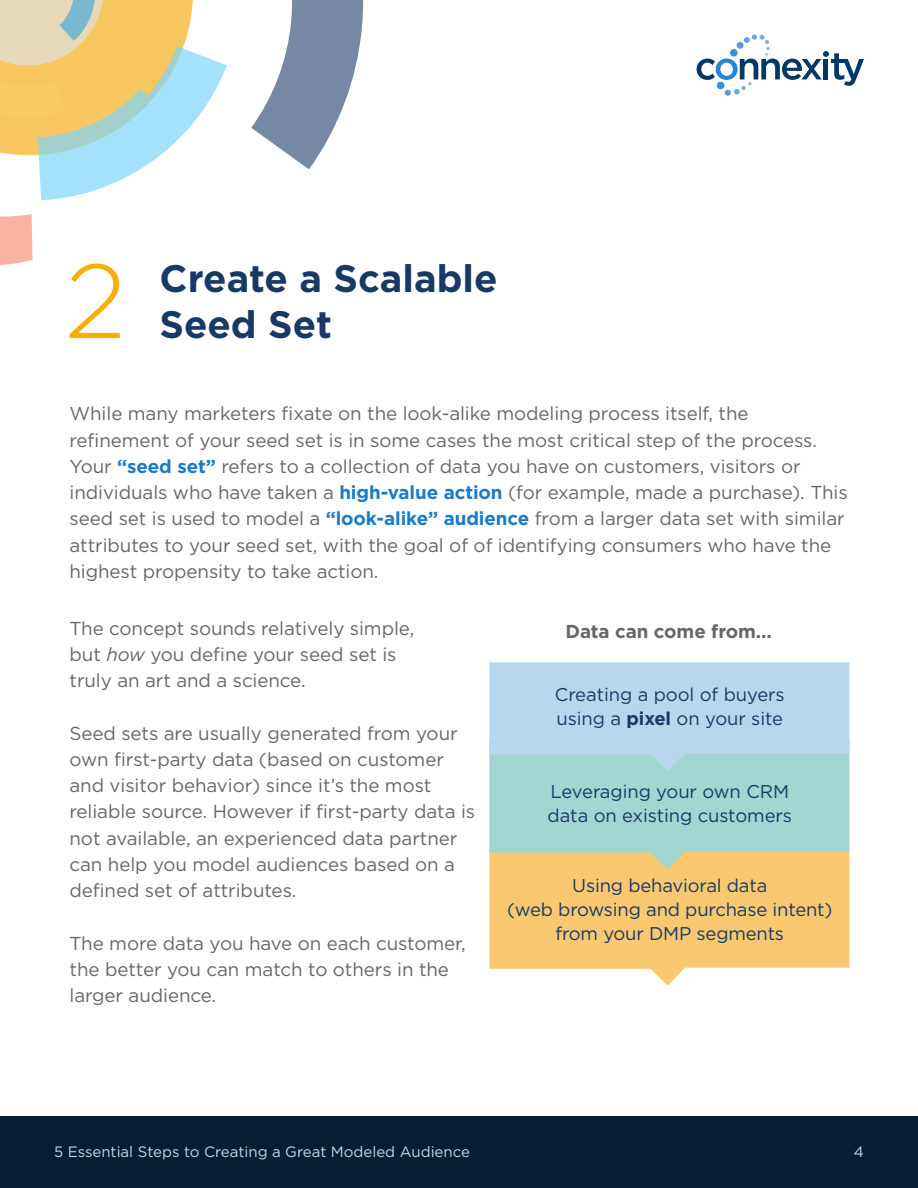
<style>
.page{position:relative;width:918px;height:1188px;background:#fff}
.page>*{position:absolute;margin:0;border:0;box-sizing:border-box;transform-origin:0 0}
.t1{font:300 105px "Gotham Pro";color:#faae00}
.t2{font:700 38.25px "Gotham Pro";color:#193965}
.t3{font:18.75px/26.2px "Gotham Pro";letter-spacing:-.005em;color:#666767}
.t4{font:700 18.75px "Gotham Pro";letter-spacing:-.005em;color:#666767}
.t5{font:18.45px/24px "Gotham Pro";letter-spacing:-.01em;color:#193965}
.t6{font:15px "Gotham Pro";color:#bed9ea}
.s1{font-weight:700;color:#1a7bc8}
.s2{font-style:italic}
.s3{font-weight:700}
</style>
<div class="page">
<div style="left:0;top:1117px;width:918px;height:71px;background:#071d33"></div>
<svg style="left:697px;top:35px;width:167px;height:61px"></svg>
<svg style="left:251px;top:0;width:113px;height:169px"></svg>
<svg style="left:0;top:0;width:227px;height:266px"></svg>
<svg style="left:489px;top:869px;width:360px;height:117px;background:#fad086"></svg>
<svg style="left:489px;top:771px;width:360px;height:98px;background:#b1d4c2"></svg>
<svg style="left:489px;top:662px;width:360px;height:109px;background:#b5d7e9"></svg>
<h1 class="t1" style="left:65px;top:244px;width:63px">2</h1>
<h2 class="t2" style="left:160px;top:257px;width:340px">Create a Scalable</h2>
<h2 class="t2" style="left:160px;top:303px;width:174px">Seed Set</h2>
<p class="t3" style="left:70px;top:401px;width:780px">While many marketers fixate on the look-alike modeling process itself, the refinement of your seed set is in some cases the most critical step of the process.<br>Your <span class="s1">“seed set”</span> refers to a collection of data you have on customers, visitors or individuals who have taken a <span class="s1">high-value action</span> (for example, made a purchase). This seed set is used to model a <span class="s1">“look-alike” audience</span> from a larger data set with similar attributes to your seed set, with the goal of of identifying consumers who have the highest propensity to take action.</p>
<p class="t3" style="left:70px;top:615px;width:346px">The concept sounds relatively simple, but <span class="s2">how</span> you define your seed set is truly an art and a science.</p>
<p class="t3" style="left:70px;top:720px;width:407px">Seed sets are usually generated from your own first-party data (based on customer and visitor behavior) since it’s the most reliable source. However if first-party data is not available, an experienced data partner can help you model audiences based on a defined set of attributes.</p>
<p class="t3" style="left:70px;top:930px;width:398px">The more data you have on each customer, the better you can match to others in the larger audience.</p>
<p class="t4" style="left:565px;top:621px;width:208px">Data can come from...</p>
<p class="t5" style="left:555px;top:682px;width:231px">Creating a pool of buyers using a <span class="s3">pixel</span> on your site</p>
<p class="t5" style="left:548px;top:779px;width:246px">Leveraging your own CRM data on existing customers</p>
<p class="t5" style="left:507px;top:874px;width:327px;text-align:center">Using behavioral data<br>(web browsing and purchase intent) from your DMP segments</p>
<p class="t6" style="left:54px;top:1143px;width:417px">5 Essential Steps to Creating a Great Modeled Audience</p>
<p class="t6" style="left:854px;top:1143px;width:12px">4</p>
</div>
